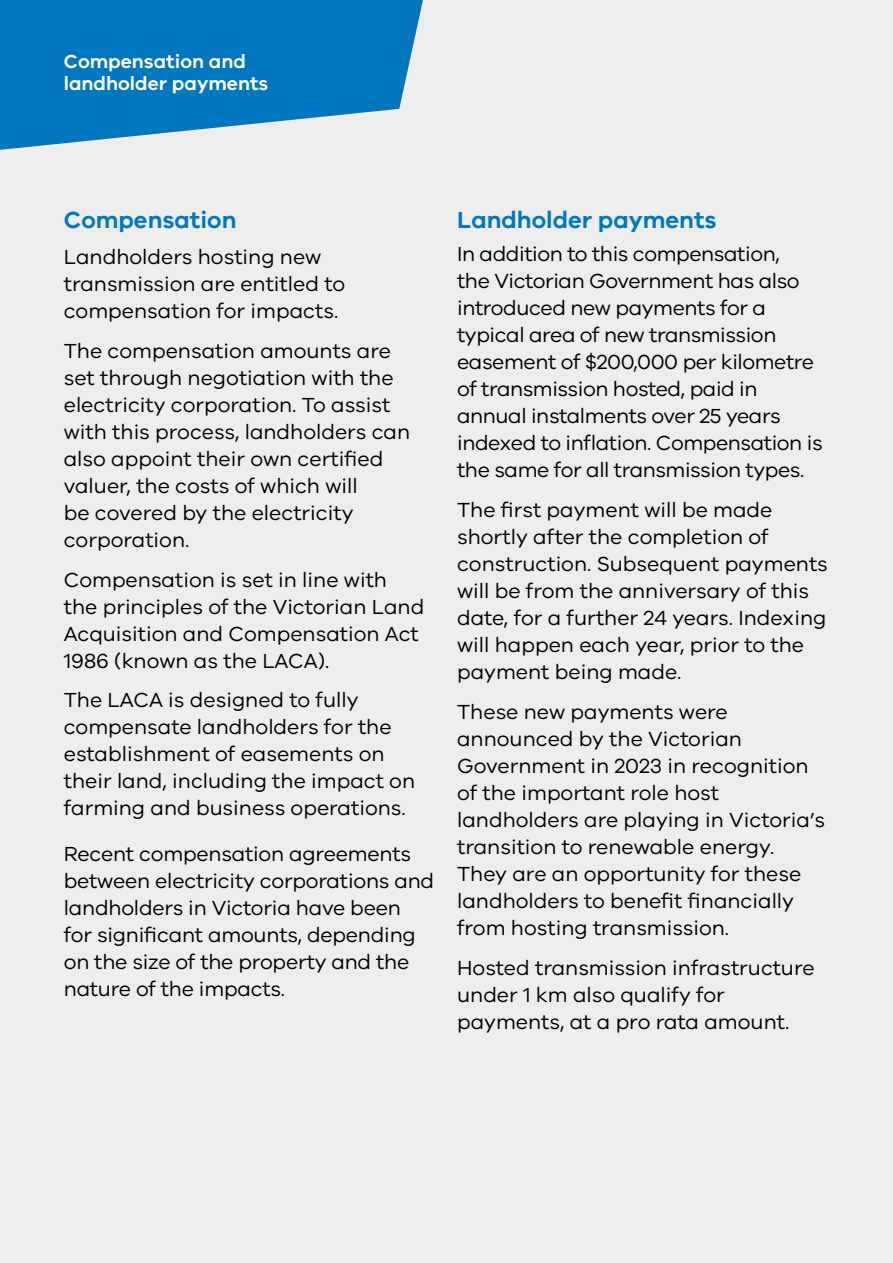
<style>
.page{position:relative;width:893px;height:1263px;background:#fff}
.page>*{position:absolute;margin:0;border:0;box-sizing:border-box;transform-origin:0 0}
.t1{font:600 24px "VIC";color:#0077be}
.t2{font:21px/27px "VIC";color:#000}
.t3{font:21px/27px "VIC";letter-spacing:-.02em;color:#000}
.t4{font:600 19.5px/22.5px "VIC";color:#fff}
</style>
<div class="page">
<div style="left:0;top:0;width:892px;height:1263px;background:#ecedec"></div>
<svg style="left:0;top:0;width:423px;height:150px;fill:#0077be"></svg>
<p class="t4" style="left:64px;top:49px;width:206px">Compensation and landholder payments</p>
<p class="t1" style="left:64px;top:205px;width:174px">Compensation</p>
<p class="t2" style="left:64px;top:243px;width:283px">Landholders hosting new transmission are entitled to compensation for impacts.</p>
<p class="t2" style="left:64px;top:337px;width:348px">The compensation amounts are set through negotiation with the electricity corporation. To assist with this process, landholders can also appoint their own certified valuer, the costs of which will<br>be covered by the electricity corporation.</p>
<p class="t2" style="left:64px;top:565px;width:362px">Compensation is set in line with the principles of the Victorian Land<br>Acquisition and Compensation Act<br>1986 (known as the LACA).</p>
<p class="t2" style="left:64px;top:686px;width:353px">The LACA is designed to fully compensate landholders for the establishment of easements on their land, including the impact on farming and business operations.</p>
<p class="t2" style="left:64px;top:840px;width:372px">Recent compensation agreements between electricity corporations and landholders in Victoria have been for significant amounts, depending on the size of the property and the nature of the impacts.</p>
<p class="t1" style="left:457px;top:205px;width:261px">Landholder payments</p>
<p class="t3" style="left:457px;top:240px;width:367px">In addition to this compensation,<br>the Victorian Government has also introduced new payments for a typical area of new transmission easement of $200,000 per kilometre of transmission hosted, paid in annual instalments over 25 years indexed to inflation. Compensation is the same for all transmission types.</p>
<p class="t2" style="left:457px;top:496px;width:372px">The first payment will be made shortly after the completion of construction. Subsequent payments will be from the anniversary of this date, for a further 24 years. Indexing will happen each year, prior to the payment being made.</p>
<p class="t2" style="left:457px;top:698px;width:369px">These new payments were announced by the Victorian<br>Government in 2023 in recognition of the important role host landholders are playing in Victoria’s transition to renewable energy.<br>They are an opportunity for these landholders to benefit financially from hosting transmission.</p>
<p class="t2" style="left:457px;top:954px;width:359px">Hosted transmission infrastructure under 1 km also qualify for payments, at a pro rata amount.</p>
</div>
